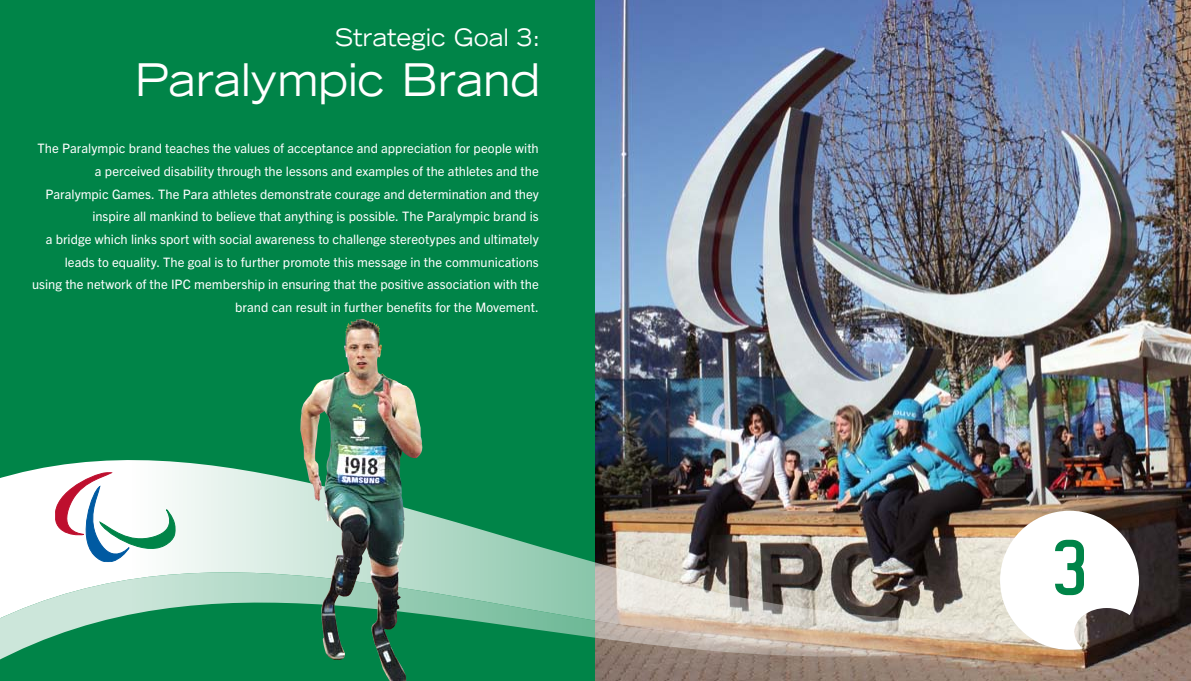
<style>
.page{position:relative;width:1191px;height:681px;background:#fff}
.page>*{position:absolute;margin:0;border:0;box-sizing:border-box;transform-origin:0 0}
.t1{font:78.1px "Gringo Sans Medium Narrow";color:#008448}
.t2{font:expanded 45px "Trade Gothic LT Std";letter-spacing:.005em;color:#fff;scale:.9 1}
.t3{font:expanded 24px "Trade Gothic LT Std";letter-spacing:.01em;color:#fff;scale:.9 1}
.t4{font:13px/22.7px "Trade Gothic Next LT Pro";color:#fff;text-align:right}
</style>
<div class="page">
<div style="left:0;top:0;width:595px;height:680px;background:#008448"></div>
<img style="left:595px;top:0;width:596px;height:680px">
<img style="left:0;top:445px;width:1037px;height:90px">
<svg style="left:0;top:535px;width:1037px;height:128px"></svg>
<svg style="left:55px;top:472px;width:120px;height:90px;background:#d4d8da"></svg>
<img style="left:300px;top:319px;width:61px;height:341px">
<svg style="left:1000px;top:510px;width:139px;height:139px"></svg>
<h3 class="t3" style="left:335px;top:21px;width:229px">Strategic Goal 3:</h3>
<h2 class="t2" style="left:135px;top:50px;width:451px">Paralympic Brand</h2>
<p class="t4" style="left:32px;top:136px;width:508px">The Paralympic brand teaches the values of acceptance and appreciation for people with a perceived disability through the lessons and examples of the athletes and the Paralympic Games. The Para athletes demonstrate courage and determination and they inspire all mankind to believe that anything is possible. The Paralympic brand is<br>a bridge which links sport with social awareness to challenge stereotypes and ultimately leads to equality. The goal is to further promote this message in the communications using the network of the IPC membership in ensuring that the positive association with the brand can result in further benefits for the Movement.</p>
<h1 class="t1" style="left:1049px;top:523px;width:42px">3</h1>
</div>
